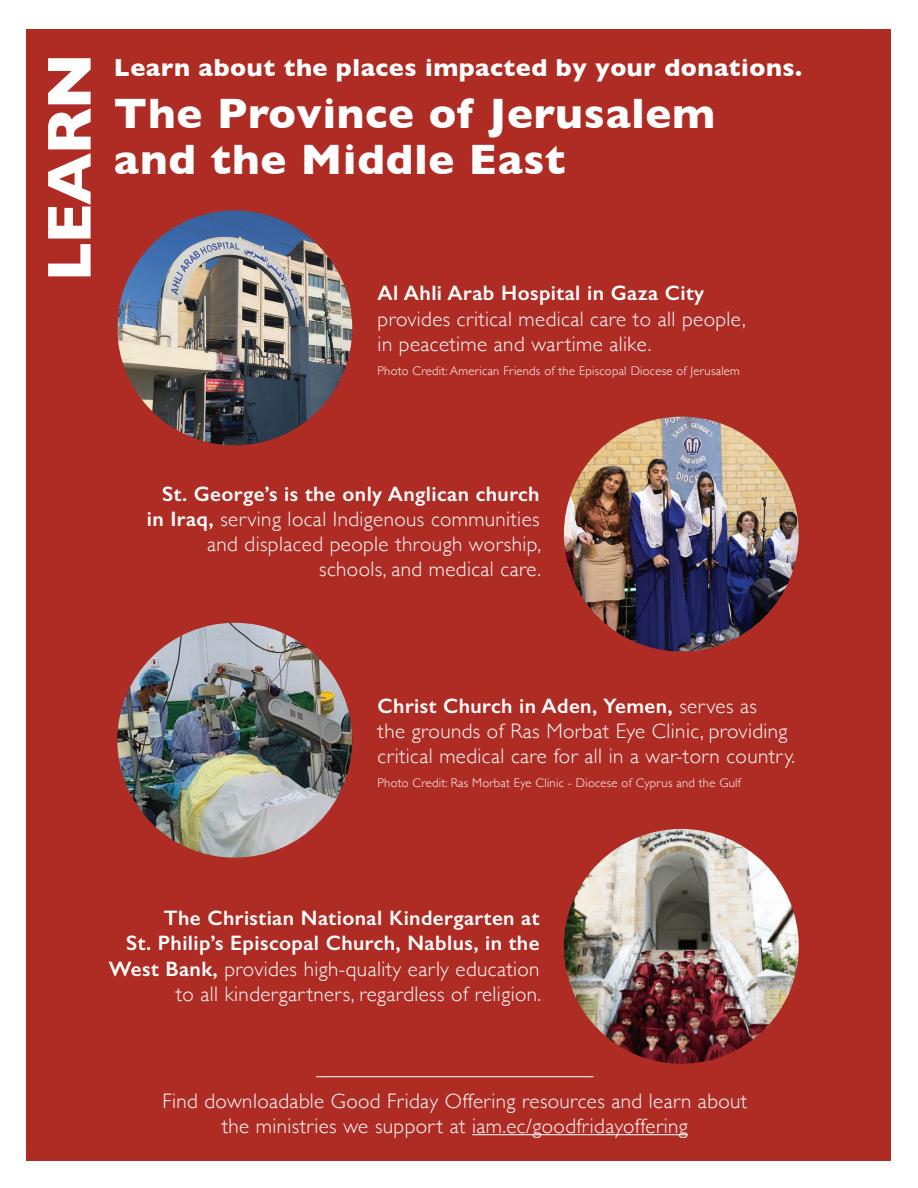
<style>
.page{position:relative;width:918px;height:1188px;background:#fff}
.page>*{position:absolute;margin:0;border:0;box-sizing:border-box;transform-origin:0 0}
.t1{font:700 62.7px "Gill Sans";letter-spacing:-.03em;color:#fff}
.t2{font:700 43.35px/46.2px "Gill Sans";letter-spacing:.02em;color:#fff}
.t3{font:700 25.2px "Gill Sans";letter-spacing:.02em;color:#fff}
.t4{font:300 21px/25.2px "Gill Sans";letter-spacing:.02em;color:#fff}
.t5{font:600 21px/25.2px "Gill Sans";letter-spacing:.02em;color:#fff;text-align:right}
.t6{font:300 12.6px "Gill Sans";letter-spacing:.02em;color:#fff}
.s1{font-weight:600}
.s2{font-weight:300}
</style>
<div class="page">
<div style="left:27px;top:30px;width:864px;height:1131px;background:#af2c25"></div>
<hr style="left:472px;top:1134px;width:216px;height:1px;background:#fff">
<img style="left:117px;top:210px;width:235px;height:235px;border-radius:117px">
<img style="left:564px;top:417px;width:235px;height:234px;border-radius:117px">
<img style="left:117px;top:623px;width:235px;height:235px;border-radius:117px">
<img style="left:564px;top:829px;width:235px;height:235px;border-radius:117px">
<hr style="left:316px;top:1076px;width:277px;height:1px;background:#fff">
<h1 class="t1" style="left:20px;top:282px;width:230px;rotate:-90deg">LEARN</h1>
<p class="t3" style="left:114px;top:47px;width:690px">Learn about the places impacted by your donations.</p>
<h2 class="t2" style="left:114px;top:90px;width:603px">The Province of Jerusalem and the Middle East</h2>
<p class="t5" style="left:378px;top:281px;width:328px">Al Ahli Arab Hospital in Gaza City</p>
<p class="t4" style="left:378px;top:305px;width:370px">provides critical medical care to all people, in peacetime and wartime alike.</p>
<p class="t6" style="left:378px;top:360px;width:364px">Photo Credit: American Friends of the Episcopal Diocese of Jerusalem</p>
<p class="t4" style="left:147px;top:480px;width:396px;text-align:right"><span class="s1">St. George’s is the only Anglican church in Iraq,</span> serving local Indigenous communities and displaced people through worship, schools, and medical care.</p>
<p class="t4" style="left:378px;top:693px;width:419px"><span class="s1">Christ Church in Aden, Yemen,</span> serves as<br>the grounds of Ras Morbat Eye Clinic, providing critical medical care for all in a war-torn country.</p>
<p class="t6" style="left:378px;top:773px;width:365px">Photo Credit: Ras Morbat Eye Clinic - Diocese of Cyprus and the Gulf</p>
<p class="t5" style="left:109px;top:905px;width:434px">The Christian National Kindergarten at<br>St. Philip’s Episcopal Church, Nablus, in the West Bank, <span class="s2">provides high-quality early education to all kindergartners, regardless of religion.</span></p>
<p class="t4" style="left:162px;top:1088px;width:586px;text-align:center">Find downloadable Good Friday Offering resources and learn about the ministries we support at iam.ec/goodfridayoffering</p>
</div>
